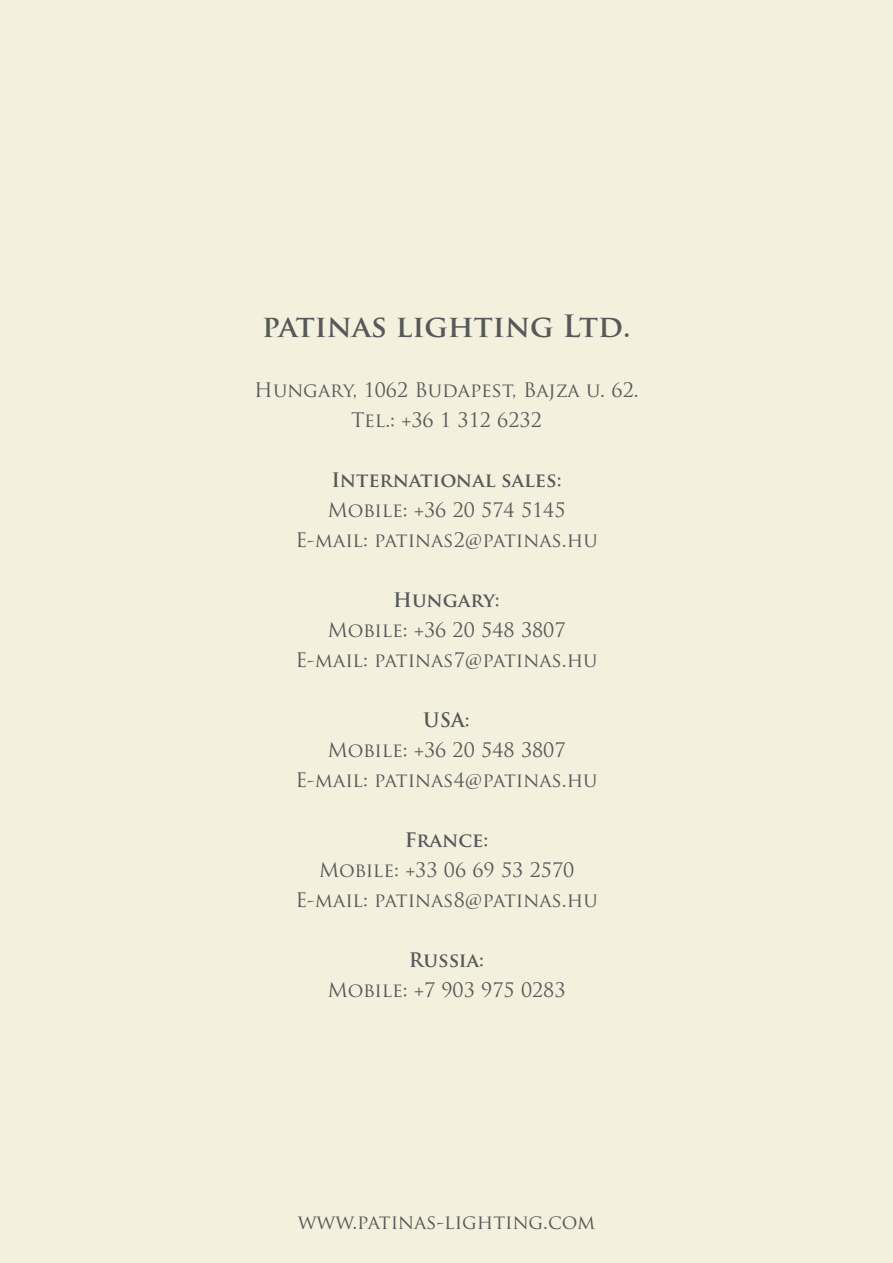
<style>
.page{position:relative;width:893px;height:1263px;background:#f4f0de}
.page>*{position:absolute;margin:0;border:0;box-sizing:border-box;transform-origin:0 0}
.t1{font:700 30px "Trajan Pro";color:#57585a}
.t2{font:19.5px/30px "Trajan Pro";color:#57585a;text-align:center}
.t3{font:700 19.5px "Trajan Pro";color:#57585a}
</style>
<div class="page">
<h1 class="t1" style="left:262px;top:314px;width:370px">patinas lighting Ltd.</h1>
<p class="t2" style="left:254px;top:376px;width:386px">Hungary, 1062 Budapest, Bajza u. 62.<br>Tel.: +36 1 312 6232</p>
<p class="t3" style="left:331px;top:472px;width:232px">International sales:</p>
<p class="t2" style="left:295px;top:496px;width:304px">Mobile: +36 20 574 5145<br>E-mail: patinas2@patinas.hu</p>
<p class="t3" style="left:393px;top:592px;width:108px">Hungary:</p>
<p class="t2" style="left:295px;top:616px;width:304px">Mobile: +36 20 548 3807<br>E-mail: patinas7@patinas.hu</p>
<p class="t3" style="left:423px;top:712px;width:48px">USA:</p>
<p class="t2" style="left:295px;top:736px;width:304px">Mobile: +36 20 548 3807<br>E-mail: patinas4@patinas.hu</p>
<p class="t3" style="left:405px;top:832px;width:85px">France:</p>
<p class="t2" style="left:295px;top:856px;width:304px">Mobile: +33 06 69 53 2570<br>E-mail: patinas8@patinas.hu</p>
<p class="t3" style="left:409px;top:952px;width:77px">Russia:</p>
<p class="t2" style="left:327px;top:976px;width:240px">Mobile: +7 903 975 0283</p>
<p class="t2" style="left:298px;top:1207px;width:299px">www.patinas-lighting.com</p>
</div>
